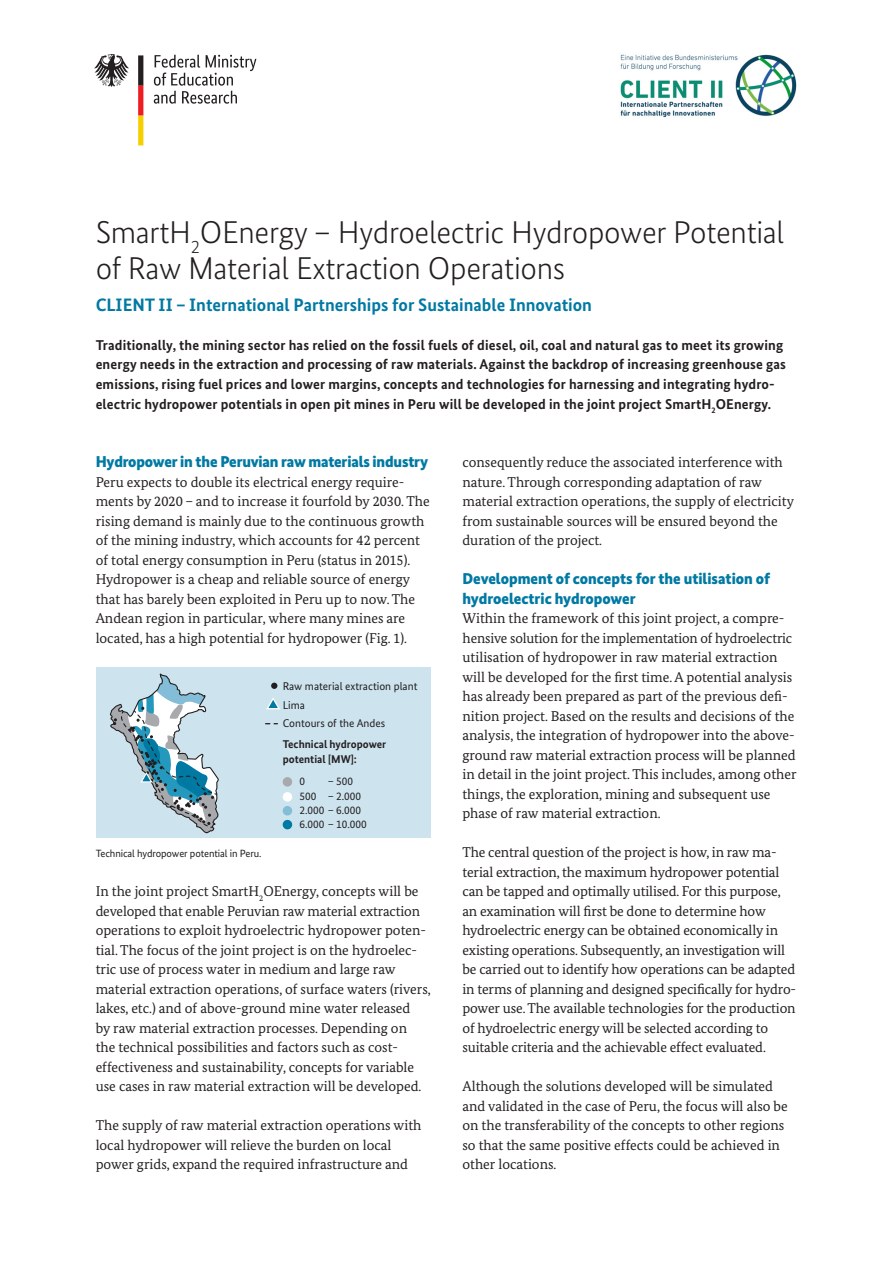
<style>
.page{position:relative;width:893px;height:1263px;background:#fff}
.page>*{position:absolute;margin:0;border:0;box-sizing:border-box;transform-origin:0 0}
.t1{font:300 31.5px/36px "Bundes Sans";letter-spacing:-.01em;color:#231f20}
.t2{font:700 18px "Bundes Sans";color:#0079a3}
.t3{font:900 15.75px/19.5px "Bundes Sans";letter-spacing:-.01em;color:#0079a3}
.t4{font:14.25px/19.5px "Bundes Serif";color:#231f20}
.t5{font:700 14.25px/19.5px "Bundes Sans";letter-spacing:.01em;color:#231f20}
.t6{font:11.25px/14.2px "Bundes Sans";color:#231f20}
.t7{font:700 11.25px/14.2px "Bundes Sans";color:#231f20}
.t8{font:10.5px "Bundes Sans";letter-spacing:-.01em;color:#231f20}
</style>
<div class="page">
<div style="left:96px;top:667px;width:335px;height:170px;background:#cde4ef"></div>
<div style="left:283px;top:820px;width:9px;height:9px;background:#0079a3;border-radius:50%"></div>
<div style="left:283px;top:806px;width:9px;height:9px;background:#84bdd7;border-radius:50%"></div>
<div style="left:283px;top:792px;width:9px;height:10px;background:#fff;border-radius:50%"></div>
<div style="left:283px;top:777px;width:9px;height:10px;background:#a8a9ad;border-radius:50%"></div>
<svg style="left:271px;top:683px;width:6px;height:6px"></svg>
<svg style="left:109px;top:673px;width:110px;height:161px"></svg>
<svg style="left:266px;top:697px;width:14px;height:13px"></svg>
<svg style="left:154px;top:55px;width:102px;height:49px"></svg>
<svg style="left:94px;top:54px;width:35px;height:33px"></svg>
<svg style="left:138px;top:55px;width:5px;height:90px"></svg>
<img style="left:620px;top:54px;width:177px;height:64px">
<h1 class="t1" style="left:96px;top:214px;width:690px">SmartH<sub>2</sub>OEnergy – Hydroelectric Hydropower Potential of Raw Material Extraction Operations</h1>
<h2 class="t2" style="left:96px;top:294px;width:498px">CLIENT II – International Partnerships for Sustainable Innovation</h2>
<p class="t5" style="left:96px;top:335px;width:692px">Traditionally, the mining sector has relied on the fossil fuels of diesel, oil, coal and natural gas to meet its growing energy needs in the extraction and processing of raw materials. Against the backdrop of increasing greenhouse gas emissions, rising fuel prices and lower margins, concepts and technologies for harnessing and integrating hydro&shy;electric hydropower potentials in open pit mines in Peru will be developed in the joint project SmartH<sub>2</sub>OEnergy.</p>
<h3 class="t3" style="left:96px;top:452px;width:334px">Hydropower in the Peruvian raw materials industry</h3>
<p class="t4" style="left:96px;top:472px;width:335px">Peru expects to double its electrical energy require&shy;ments by 2020 – and to increase it fourfold by 2030. The rising demand is mainly due to the continuous growth of the mining industry, which accounts for 42 percent of total energy consumption in Peru (status in 2015).<br>Hydropower is a cheap and reliable source of energy that has barely been exploited in Peru up to now. The Andean region in particular, where many mines are located, has a high potential for hydropower (Fig. 1).</p>
<p class="t6" style="left:283px;top:677px;width:136px;line-height:18.5px">Raw material extraction plant<br>Lima<br>Contours of the Andes</p>
<p class="t7" style="left:283px;top:737px;width:105px">Technical hydropower potential [MW]:</p>
<p class="t6" style="left:300px;top:774px;width:7px">0</p>
<p class="t6" style="left:300px;top:774px;width:69px;text-indent:28px">– 500<br>500 – 2.000<br>2.000 – 6.000<br>6.000 – 10.000</p>
<p class="t8" style="left:96px;top:847px;width:167px">Technical hydropower potential in Peru.</p>
<p class="t4" style="left:96px;top:881px;width:337px">In the joint project SmartH<sub>2</sub>OEnergy, concepts will be developed that enable Peruvian raw material extraction operations to exploit hydroelectric hydropower poten&shy;tial. The focus of the joint project is on the hydroelec&shy;tric use of process water in medium and large raw material extraction operations, of surface waters (rivers, lakes, etc.) and of above-ground mine water released<br>by raw material extraction processes. Depending on<br>the technical possibilities and factors such as cost&shy;effectiveness and sustainability, concepts for variable use cases in raw material extraction will be developed.</p>
<p class="t4" style="left:96px;top:1115px;width:327px">The supply of raw material extraction operations with local hydropower will relieve the burden on local power grids, expand the required infrastructure and</p>
<p class="t4" style="left:462px;top:452px;width:333px">consequently reduce the associated interference with nature. Through corresponding adaptation of raw material extraction operations, the supply of electricity from sustainable sources will be ensured beyond the duration of the project.</p>
<h3 class="t3" style="left:462px;top:569px;width:309px">Development of concepts for the utilisation of hydroelectric hydropower</h3>
<p class="t4" style="left:462px;top:608px;width:336px">Within the framework of this joint project, a compre&shy;hensive solution for the implementation of hydroelectric utilisation of hydropower in raw material extraction will be developed for the first time. A potential analysis has already been prepared as part of the previous defi&shy;nition project. Based on the results and decisions of the analysis, the integration of hydropower into the above&shy;ground raw material extraction process will be planned in detail in the joint project. This includes, among other things, the exploration, mining and subsequent use phase of raw material extraction.</p>
<p class="t4" style="left:462px;top:842px;width:335px">The central question of the project is how, in raw ma&shy;terial extraction, the maximum hydropower potential can be tapped and optimally utilised. For this purpose, an examination will first be done to determine how hydroelectric energy can be obtained economically in existing operations. Subsequently, an investigation will be carried out to identify how operations can be adapted in terms of planning and designed specifically for hydro&shy;power use. The available technologies for the production of hydroelectric energy will be selected according to suitable criteria and the achievable effect evaluated.</p>
<p class="t4" style="left:462px;top:1076px;width:327px">Although the solutions developed will be simulated and validated in the case of Peru, the focus will also be on the transferability of the concepts to other regions so that the same positive effects could be achieved in other locations.</p>
</div>
